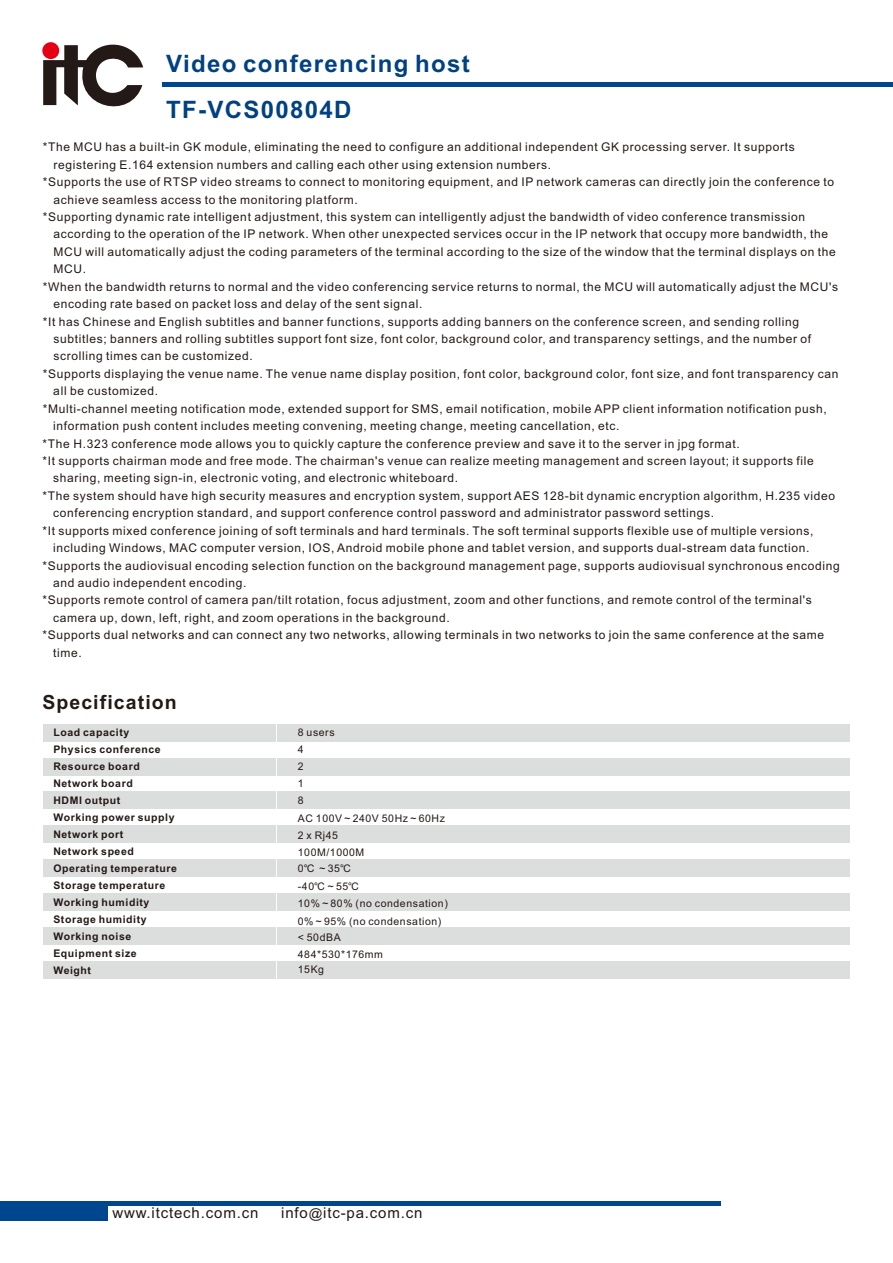
<style>
.page{position:relative;width:893px;height:1263px;background:#fff}
.page>*{position:absolute;margin:0;border:0;box-sizing:border-box;transform-origin:0 0}
.t1{font:700 24px "Arial";letter-spacing:.055em;color:#004184}
.t2{font:700 19.5px "Arial";letter-spacing:.055em;color:#231916}
.t3{font:15px "Arial";letter-spacing:.055em;color:#231916}
.t4{font:12px "Arial";letter-spacing:.055em;color:#231916}
.t5{font:700 10.5px/17px "Arial";letter-spacing:.055em;color:#231916}
.t6{font:10.5px/17px "Arial";letter-spacing:.055em;color:#231916}
.s1{font-family:"Arial Unicode MS"}
.s2{font-size:13.5px}
</style>
<div class="page">
<hr style="left:0;top:1202px;width:720px;height:4px;background:#00468e">
<div style="left:0;top:1202px;width:108px;height:18px;background:#00468e"></div>
<hr style="left:163px;top:82px;width:730px;height:4px;background:#00468e">
<svg style="left:43px;top:42px;width:100px;height:65px"></svg>
<div style="left:44px;top:724px;width:806px;height:17px;background:#dcdddd"></div>
<div style="left:44px;top:792px;width:806px;height:17px;background:#dcdddd"></div>
<div style="left:44px;top:825px;width:806px;height:18px;background:#dcdddd"></div>
<div style="left:44px;top:758px;width:806px;height:17px;background:#dcdddd"></div>
<div style="left:44px;top:859px;width:806px;height:18px;background:#dcdddd"></div>
<div style="left:44px;top:893px;width:806px;height:18px;background:#dcdddd"></div>
<div style="left:44px;top:961px;width:806px;height:17px;background:#dcdddd"></div>
<div style="left:44px;top:927px;width:806px;height:18px;background:#dcdddd"></div>
<hr style="left:276px;top:724px;width:1px;height:263px;background:#fff">
<h1 class="t1" style="left:166px;top:54px;width:305px">Video conferencing host</h1>
<h1 class="t1" style="left:166px;top:101px;width:187px">TF-VCS00804D</h1>
<p class="t4" style="left:43px;top:142px;width:753px">*The MCU has a built-in GK module, eliminating the need to configure an additional independent GK processing server. It supports</p>
<p class="t4" style="left:54px;top:160px;width:499px">registering E.164 extension numbers and calling each other using extension numbers.</p>
<p class="t4" style="left:43px;top:177px;width:793px">*Supports the use of RTSP video streams to connect to monitoring equipment, and IP network cameras can directly join the conference to</p>
<p class="t4" style="left:54px;top:195px;width:306px">achieve seamless access to the monitoring platform.</p>
<p class="t4" style="left:43px;top:212px;width:764px">*Supporting dynamic rate intelligent adjustment, this system can intelligently adjust the bandwidth of video conference transmission</p>
<p class="t4" style="left:53px;top:230px;width:776px">according to the operation of the IP network. When other unexpected services occur in the IP network that occupy more bandwidth, the</p>
<p class="t4" style="left:53px;top:247px;width:784px">MCU will automatically adjust the coding parameters of the terminal according to the size of the window that the terminal displays on the</p>
<p class="t4" style="left:53px;top:264px;width:34px">MCU.</p>
<p class="t4" style="left:43px;top:282px;width:797px">*When the bandwidth returns to normal and the video conferencing service returns to normal, the MCU will automatically adjust the MCU's</p>
<p class="t4" style="left:53px;top:299px;width:370px">encoding rate based on packet loss and delay of the sent signal.</p>
<p class="t4" style="left:43px;top:317px;width:758px">*It has Chinese and English subtitles and banner functions, supports adding banners on the conference screen, and sending rolling</p>
<p class="t4" style="left:53px;top:334px;width:759px">subtitles; banners and rolling subtitles support font size, font color, background color, and transparency settings, and the number of</p>
<p class="t4" style="left:53px;top:352px;width:201px">scrolling times can be customized.</p>
<p class="t4" style="left:43px;top:369px;width:797px">*Supports displaying the venue name. The venue name display position, font color, background color, font size, and font transparency can</p>
<p class="t4" style="left:53px;top:386px;width:106px">all be customized.</p>
<p class="t4" style="left:43px;top:404px;width:786px">*Multi-channel meeting notification mode, extended support for SMS, email notification, mobile APP client information notification push,</p>
<p class="t4" style="left:53px;top:421px;width:568px">information push content includes meeting convening, meeting change, meeting cancellation, etc.</p>
<p class="t4" style="left:43px;top:439px;width:698px">*The H.323 conference mode allows you to quickly capture the conference preview and save it to the server in jpg format.</p>
<p class="t4" style="left:43px;top:456px;width:773px">*It supports chairman mode and free mode. The chairman's venue can realize meeting management and screen layout; it supports file</p>
<p class="t4" style="left:53px;top:474px;width:406px">sharing, meeting sign-in, electronic voting, and electronic whiteboard.</p>
<p class="t4" style="left:43px;top:491px;width:794px">*The system should have high security measures and encryption system, support AES 128-bit dynamic encryption algorithm, H.235 video</p>
<p class="t4" style="left:53px;top:508px;width:662px">conferencing encryption standard, and support conference control password and administrator password settings.</p>
<p class="t4" style="left:43px;top:526px;width:772px">*It supports mixed conference joining of soft terminals and hard terminals. The soft terminal supports flexible use of multiple versions,</p>
<p class="t4" style="left:53px;top:543px;width:758px">including Windows, MAC computer version, IOS, Android mobile phone and tablet version, and supports dual-stream data function.</p>
<p class="t4" style="left:43px;top:561px;width:799px">*Supports the audiovisual encoding selection function on the background management page, supports audiovisual synchronous encoding</p>
<p class="t4" style="left:53px;top:578px;width:195px">and audio independent encoding.</p>
<p class="t4" style="left:42px;top:596px;width:771px">*Supports remote control of camera pan/tilt rotation, focus adjustment, zoom and other functions, and remote control of the terminal's</p>
<p class="t4" style="left:53px;top:613px;width:398px">camera up, down, left, right, and zoom operations in the background.</p>
<p class="t4" style="left:42px;top:630px;width:783px">*Supports dual networks and can connect any two networks, allowing terminals in two networks to join the same conference at the same</p>
<p class="t4" style="left:53px;top:648px;width:30px">time.</p>
<h2 class="t2" style="left:42px;top:694px;width:136px">Specification</h2>
<p class="t5" style="left:53px;top:725px;width:125px">Load capacity<br>Physics conference<br>Resource board<br>Network board<br>HDMI output<br>Working power supply<br>Network port<br>Network speed<br>Operating temperature<br>Storage temperature<br>Working humidity<br>Storage humidity<br>Working noise<br>Equipment size<br>Weight</p>
<p class="t6" style="left:298px;top:725px;width:149px">8 users<br>4<br>2<br>1<br>8<br>AC 100V<span class="s1">～</span>240V 50Hz<span class="s1">～</span>60Hz</p>
<p class="t6" style="left:298px;top:827px;width:152px">2 x Rj45<br>100M/1000M<br>0<span class="s1">℃ ～</span>35<span class="s1">℃<br></span>-40<span class="s1">℃～</span>55<span class="s1">℃<br></span>10%<span class="s1">～</span>80% (no condensation)<br>0%<span class="s1">～</span>95% (no condensation) &lt; 50dBA<br>484*530*176mm</p>
<p class="t6" style="left:298px;top:962px;width:28px">15Kg</p>
<p class="t3" style="left:112px;top:1207px;width:147px">www.itctech.com.cn</p>
<p class="t3" style="left:281px;top:1207px;width:143px">info<span class="s2">@</span>itc-pa.com.cn</p>
</div>
